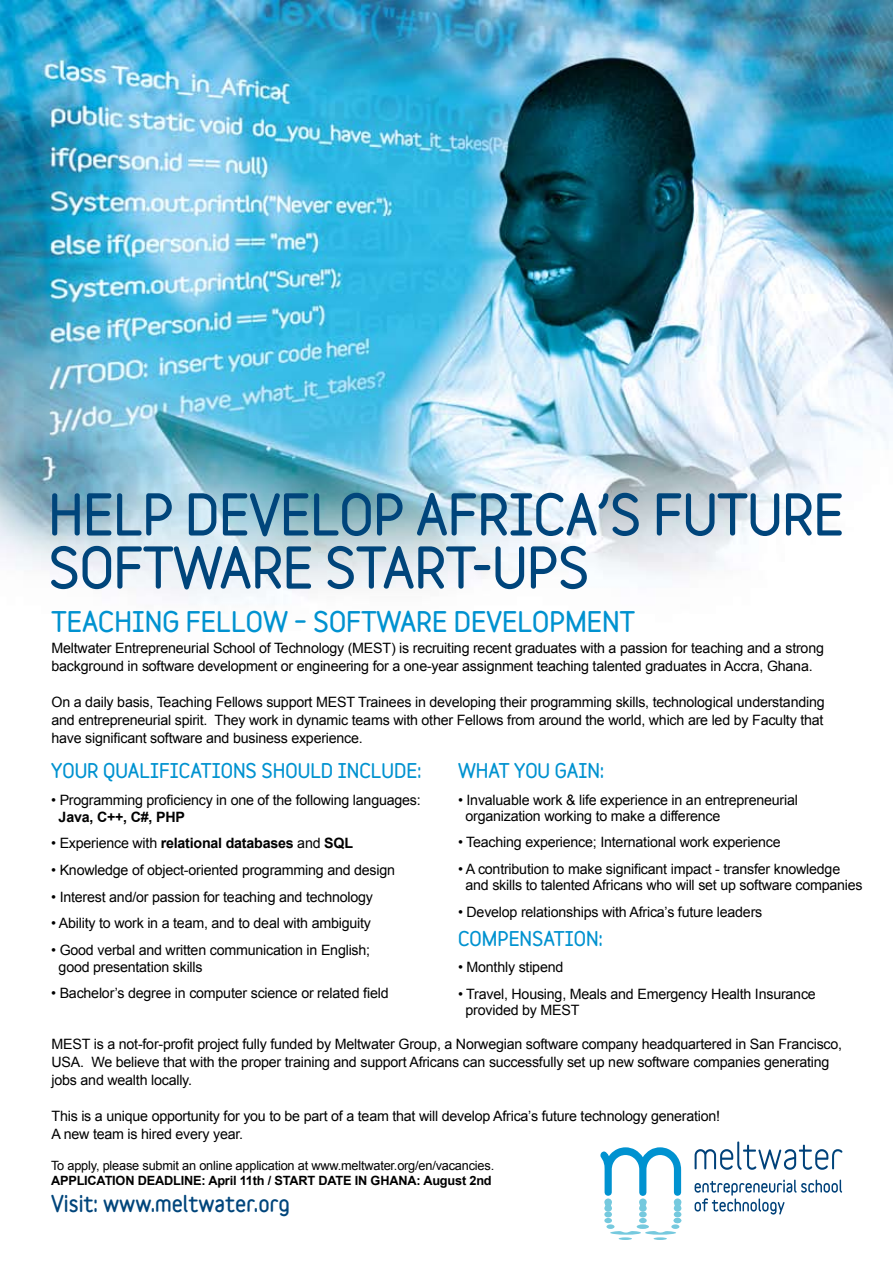
<style>
.page{position:relative;width:893px;height:1263px;background:#fff}
.page>*{position:absolute;margin:0;border:0;box-sizing:border-box;transform-origin:0 0}
.t1{font:900 51.45px/53.1px "Variable";letter-spacing:-.01em;color:#00457b}
.t2{font:900 25.8px "Variable";color:#0092d0}
.t3{font:900 21px "Variable";color:#00457b}
.t4{font:900 18.45px "Variable";color:#0092d0}
.t5{font:14.25px/17.9px "Arial";letter-spacing:-.015em;color:#000}
.t6{font:700 14.25px "Arial";letter-spacing:-.015em;color:#000}
.t7{font:12.75px "Arial";letter-spacing:-.015em;color:#000}
.t8{font:700 12.75px "Arial";letter-spacing:-.015em;color:#000}
.s1{font-weight:400}
</style>
<div class="page">
<img style="left:0;top:0;width:893px;height:1229px">
<svg style="left:695px;top:1141px;width:147px;height:29px"></svg>
<div style="left:606px;top:1224px;width:8px;height:5px;background:#75c9de;border-radius:50%"></div>
<div style="left:671px;top:1224px;width:8px;height:5px;background:#75c9de;border-radius:50%"></div>
<div style="left:637px;top:1224px;width:12px;height:5px;background:#75c9de;border-radius:50%"></div>
<svg style="left:610px;top:1231px;width:66px;height:9px"></svg>
<div style="left:604px;top:1198px;width:8px;height:8px;background:#75c9de;border-radius:50%"></div>
<div style="left:604px;top:1205px;width:8px;height:7px;background:#75c9de;border-radius:50%"></div>
<div style="left:604px;top:1211px;width:8px;height:6px;background:#75c9de;border-radius:50%"></div>
<div style="left:604px;top:1218px;width:8px;height:5px;background:#75c9de;border-radius:50%"></div>
<div style="left:639px;top:1198px;width:8px;height:8px;background:#75c9de;border-radius:50%"></div>
<div style="left:639px;top:1205px;width:8px;height:7px;background:#75c9de;border-radius:50%"></div>
<div style="left:639px;top:1211px;width:8px;height:6px;background:#75c9de;border-radius:50%"></div>
<div style="left:639px;top:1218px;width:8px;height:5px;background:#75c9de;border-radius:50%"></div>
<div style="left:674px;top:1198px;width:7px;height:8px;background:#75c9de;border-radius:50%"></div>
<div style="left:674px;top:1205px;width:7px;height:7px;background:#75c9de;border-radius:50%"></div>
<div style="left:674px;top:1211px;width:7px;height:6px;background:#75c9de;border-radius:50%"></div>
<svg style="left:674px;top:1218px;width:7px;height:5px"></svg>
<svg style="left:600px;top:1147px;width:81px;height:49px"></svg>
<svg style="left:695px;top:1179px;width:147px;height:35px"></svg>
<h1 class="t1" style="left:48px;top:487px;width:797px">HELP DEVELOP AFRICA’S FUTURE<br>SOFTWARE START-UPS</h1>
<h2 class="t2" style="left:52px;top:605px;width:585px">TEACHING FELLOW – SOFTWARE DEVELOPMENT</h2>
<p class="t5" style="left:52px;top:639px;width:774px">Meltwater Entrepreneurial School of Technology (MEST) is recruiting recent graduates with a passion for teaching and a strong background in software development or engineering for a one-year assignment teaching talented graduates in Accra, Ghana.</p>
<p class="t5" style="left:52px;top:693px;width:775px;text-align:justify">On a daily basis, Teaching Fellows support MEST Trainees in developing their programming skills, technological understanding and entrepreneurial spirit. They work in dynamic teams with other Fellows from around the world, which are led by Faculty that have significant software and business experience.</p>
<p class="t4" style="left:51px;top:759px;width:372px">YOUR QUALIFICATIONS SHOULD INCLUDE:</p>
<p class="t5" style="left:51px;top:791px;width:371px">• Programming proficiency in one of the following languages:</p>
<p class="t6" style="left:59px;top:807px;width:128px">Java, C++, C#, PHP</p>
<p class="t6" style="left:51px;top:834px;width:303px"><span class="s1">• Experience with</span> relational databases <span class="s1">and</span> SQL</p>
<p class="t5" style="left:51px;top:861px;width:345px">• Knowledge of object-oriented programming and design</p>
<p class="t5" style="left:51px;top:888px;width:323px">• Interest and/or passion for teaching and technology</p>
<p class="t5" style="left:51px;top:915px;width:321px">• Ability to work in a team, and to deal with ambiguity</p>
<p class="t5" style="left:59px;top:942px;width:313px;line-height:16.5px;text-indent:-7px">• Good verbal and written communication in English; good presentation skills</p>
<p class="t5" style="left:51px;top:984px;width:339px">• Bachelor’s degree in computer science or related field</p>
<p class="t5" style="left:52px;top:1035px;width:792px">MEST is a not-for-profit project fully funded by Meltwater Group, a Norwegian software company headquartered in San Francisco,<br>USA. We believe that with the proper training and support Africans can successfully set up new software companies generating jobs and wealth locally.</p>
<p class="t5" style="left:52px;top:1107px;width:670px">This is a unique opportunity for you to be part of a team that will develop Africa’s future technology generation!<br>A new team is hired every year.</p>
<p class="t4" style="left:458px;top:759px;width:147px">WHAT YOU GAIN:</p>
<p class="t5" style="left:465px;top:791px;width:334px;line-height:16.5px;text-indent:-7px">• Invaluable work &amp; life experience in an entrepreneurial organization working to make a difference</p>
<p class="t5" style="left:458px;top:834px;width:324px">• Teaching experience; International work experience</p>
<p class="t5" style="left:465px;top:861px;width:399px;line-height:16.5px;text-indent:-7px">• A contribution to make significant impact - transfer knowledge and skills to talented Africans who will set up software companies</p>
<p class="t5" style="left:458px;top:903px;width:306px">• Develop relationships with Africa’s future leaders</p>
<p class="t4" style="left:458px;top:926px;width:146px">COMPENSATION:</p>
<p class="t5" style="left:458px;top:958px;width:107px">• Monthly stipend</p>
<p class="t5" style="left:465px;top:986px;width:352px;line-height:16.5px;text-indent:-7px">• Travel, Housing, Meals and Emergency Health Insurance provided by MEST</p>
<p class="t7" style="left:51px;top:1157px;width:445px">To apply, please submit an online application at www.meltwater.org/en/vacancies.</p>
<p class="t8" style="left:51px;top:1172px;width:442px">APPLICATION DEADLINE: April 11th / START DATE IN GHANA: August 2nd</p>
<h3 class="t3" style="left:51px;top:1190px;width:240px">Visit: www.meltwater.org</h3>
</div>
